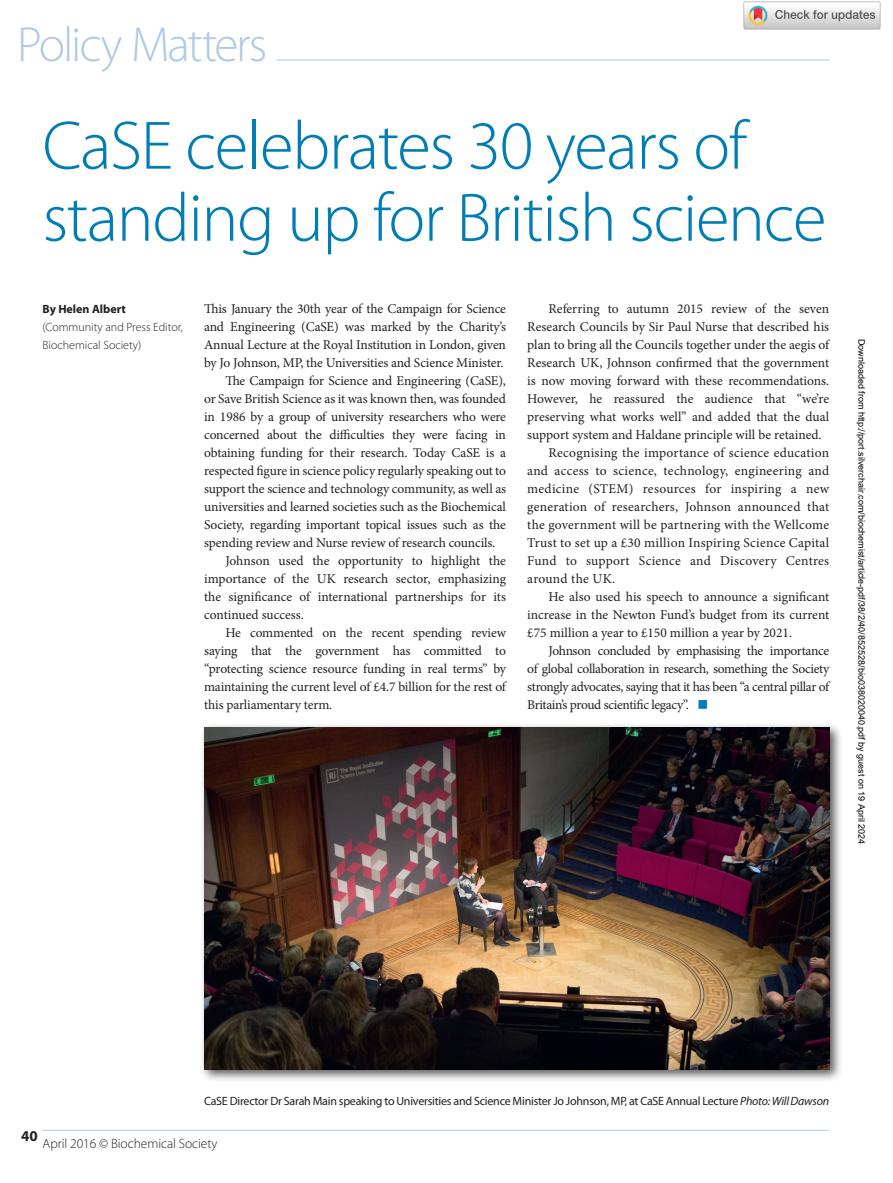
<style>
.page{position:relative;width:893px;height:1183px;background:#fff}
.page>*{position:absolute;margin:0;border:0;box-sizing:border-box;transform-origin:0 0}
.Reg_Sub_Title{font:300 69px/72px "Myriad Pro";letter-spacing:-.02em;color:#007db5}
.t1{font:300 49.5px "Myriad Pro";letter-spacing:-.045em;color:#b1cae3}
.Reg_Body_Text{font:700 30px "Minion Pro";color:#007db5}
.t2{font:700 15px "Myriad Pro";color:#231f20}
.Reg_Body_Text-2{font:13.5px/18px "Minion Pro";letter-spacing:-.005em;color:#231f20;text-align:justify}
.Reg_First_Para{font:13.5px/18px "Minion Pro";letter-spacing:-.015em;color:#231f20;text-align:justify}
.Copyright{font:300 13.5px "Myriad Pro";letter-spacing:-.005em;color:#231f20}
.Reg_Caption{font:12px "Myriad Pro";letter-spacing:-.02em;color:#231f20}
.Author{font:300 12px/18px "Myriad Pro";color:#231f20}
.t3{font:9px "Arial";color:#000}
.s1{font-weight:700}
.s2{font-style:italic}
</style>
<div class="page">
<hr style="left:43px;top:1129px;width:786px;height:1px;background:#b1cae3">
<hr style="left:276px;top:59px;width:553px;height:2px;background:#b1cae3">
<div style="left:199px;top:722px;width:643px;height:360px;background:#231f20;opacity:.75"></div>
<img style="left:204px;top:727px;width:625px;height:342px">
<img style="left:743px;top:1px;width:138px;height:29px">
<p class="t1" style="left:17px;top:14px;width:252px">Policy Matters</p>
<p class="Reg_Sub_Title" style="left:43px;top:109px;width:785px">CaSE celebrates 30 years of standing up for British science</p>
<p class="Author" style="left:43px;top:299px;width:142px"><span class="s1">By Helen Albert </span>(Community and Press Editor,<br>Biochemical Society)</p>
<p class="Reg_First_Para" style="left:204px;top:299px;width:303px">This January the 30th year of the Campaign for Science and Engineering (CaSE) was marked by the Charity’s Annual Lecture at the Royal Institution in London, given by Jo Johnson, MP, the Universities and Science Minister.</p>
<p class="Reg_Body_Text-2" style="left:204px;top:371px;width:303px;text-indent:21px">The Campaign for Science and Engineering (CaSE), or Save British Science as it was known then, was founded in 1986 by a group of university researchers who were concerned about the difficulties they were facing in obtaining funding for their research. Today CaSE is a respected figure in science policy regularly speaking out to support the science and technology community, as well as universities and learned societies such as the Biochemical Society, regarding important topical issues such as the spending review and Nurse review of research councils.</p>
<p class="Reg_Body_Text-2" style="left:204px;top:551px;width:303px;text-indent:21px">Johnson used the opportunity to highlight the importance of the UK research sector, emphasizing the significance of international partnerships for its continued success.</p>
<p class="Reg_Body_Text-2" style="left:204px;top:623px;width:303px;text-indent:21px">He commented on the recent spending review saying that the government has committed to “protecting science resource funding in real terms” by maintaining the current level of £4.7 billion for the rest of this parliamentary term.</p>
<p class="Reg_Body_Text-2" style="left:527px;top:299px;width:303px;text-indent:21px">Referring to autumn 2015 review of the seven Research Councils by Sir Paul Nurse that described his plan to bring all the Councils together under the aegis of Research UK, Johnson confirmed that the government is now moving forward with these recommendations.<br>However, he reassured the audience that “we’re preserving what works well” and added that the dual support system and Haldane principle will be retained.</p>
<p class="Reg_Body_Text-2" style="left:527px;top:443px;width:303px;text-indent:21px">Recognising the importance of science education and access to science, technology, engineering and medicine (STEM) resources for inspiring a new generation of researchers, Johnson announced that the government will be partnering with the Wellcome Trust to set up a £30 million Inspiring Science Capital Fund to support Science and Discovery Centres around the UK.</p>
<p class="Reg_Body_Text-2" style="left:527px;top:587px;width:303px;text-indent:21px">He also used his speech to announce a significant increase in the Newton Fund’s budget from its current £75 million a year to £150 million a year by 2021.</p>
<p class="Reg_Body_Text-2" style="left:527px;top:641px;width:303px;text-indent:21px">Johnson concluded by emphasising the importance of global collaboration in research, something the Society strongly advocates, saying that it has been “a central pillar of Britain’s proud scientific legacy”.</p>
<p class="Reg_Body_Text" style="left:697px;top:681px;width:14px">■</p>
<p class="t3" style="left:865px;top:339px;width:506px;rotate:90deg">Downloaded from http://port.silverchair.com/biochemist/article-pdf/38/2/40/852528/bio038020040.pdf by guest on 19 April 2024</p>
<p class="Reg_Caption" style="left:204px;top:1093px;width:627px">CaSE Director Dr Sarah Main speaking to Universities and Science Minister Jo Johnson, MP, at CaSE Annual Lecture <span class="s2">Photo: Will Dawson</span></p>
<p class="t2" style="left:21px;top:1126px;width:18px">40</p>
<p class="Copyright" style="left:43px;top:1134px;width:177px">April 2016 © Biochemical Society</p>
</div>
